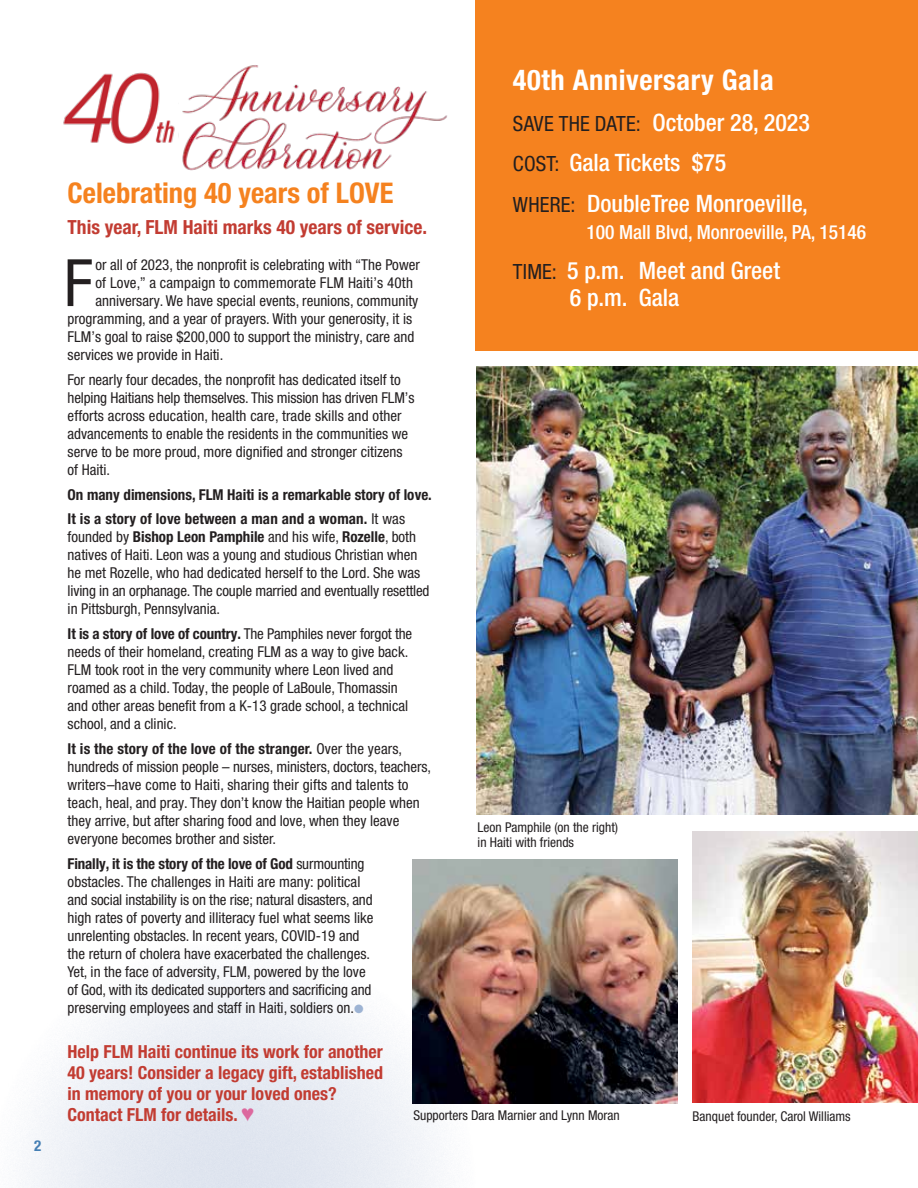
<style>
.page{position:relative;width:918px;height:1188px;background:#fff}
.page>*{position:absolute;margin:0;border:0;box-sizing:border-box;transform-origin:0 0}
.t1{font:condensed 65.4px "Helvetica Neue LT Pro";color:#231f20}
.t2{font:700 condensed 28.5px "Helvetica Neue LT Pro";color:#f5821f}
.t3{font:700 condensed 28.5px "Helvetica Neue LT Pro";letter-spacing:.02em;color:#fff}
.t4{font:500 condensed 24px/40.5px "Helvetica Neue LT Pro";color:#fff}
.t5{font:700 condensed 19.5px "Helvetica Neue LT Pro";color:#c23c32}
.t6{font:500 condensed 19.5px "Helvetica Neue LT Pro";color:#fff}
.t7{font:700 condensed 18px/21px "Helvetica Neue LT Pro";color:#c23c32}
.t8{font:condensed 15px/18px "Helvetica Neue LT Pro";color:#231f20}
.t9{font:700 condensed 15px/24.8px "Helvetica Neue LT Pro";color:#231f20}
.t10{font:700 condensed 15px "Helvetica Neue LT Pro";color:#457fb4}
.t11{font:condensed 13.5px/15px "Helvetica Neue LT Pro";color:#231f20}
.s1{font-weight:400;font-size:21px;color:#231f20}
.s2{font-weight:400}
.s3{font-weight:700}
.s4{color:#9db3d3}
.s5{color:#dc689e}
</style>
<div class="page">
<svg style="left:20px;top:934px;width:424px;height:254px;fill:#f0f3f7"></svg>
<div style="left:475px;top:0;width:443px;height:351px;background:#f5821f"></div>
<img style="left:63px;top:72px;width:116px;height:72px">
<img style="left:182px;top:65px;width:265px;height:106px">
<img style="left:477px;top:366px;width:441px;height:448px">
<img style="left:413px;top:860px;width:265px;height:244px">
<img style="left:692px;top:832px;width:226px;height:271px">
<p class="t10" style="left:34px;top:1137px;width:9px">2</p>
<h2 class="t3" style="left:513px;top:63px;width:262px">40th Anniversary Gala</h2>
<h3 class="t4" style="left:513px;top:102px;width:299px"><span class="s1">SAVE THE DATE:</span> October 28, 2023<br><span class="s1">COST:</span> Gala Tickets $75<br><span class="s1">WHERE:</span> DoubleTree Monroeville,</h3>
<h3 class="t6" style="left:586px;top:220px;width:281px">100 Mall Blvd, Monroeville, PA, 15146</h3>
<h3 class="t4" style="left:570px;top:257px;width:212px;line-height:27px;text-indent:-57px"><span class="s1">TIME:</span> 5 p.m. Meet and Greet<br>6 p.m. Gala</h3>
<h2 class="t2" style="left:68px;top:175px;width:327px">Celebrating 40 years of LOVE</h2>
<h3 class="t5" style="left:68px;top:215px;width:361px">This year, FLM Haiti marks 40 years of service.</h3>
<h1 class="t1" style="left:64px;top:244px;width:31px">F</h1>
<p class="t8" style="left:95px;top:256px;width:326px">or all of 2023, the nonprofit is celebrating with “The Power</p>
<p class="t8" style="left:95px;top:274px;width:319px">of Love,” a campaign to commemorate FLM Haiti’s 40th</p>
<p class="t8" style="left:95px;top:292px;width:324px">anniversary. We have special events, reunions, community</p>
<p class="t8" style="left:68px;top:310px;width:346px">programming, and a year of prayers. With your generosity, it is</p>
<p class="t8" style="left:68px;top:328px;width:348px">FLM’s goal to raise $200,000 to support the ministry, care and</p>
<p class="t8" style="left:68px;top:346px;width:157px">services we provide in Haiti.</p>
<p class="t8" style="left:68px;top:370px;width:348px">For nearly four decades, the nonprofit has dedicated itself to helping Haitians help themselves. This mission has driven FLM’s efforts across education, health care, trade skills and other advancements to enable the residents in the communities we serve to be more proud, more dignified and stronger citizens of Haiti.</p>
<p class="t9" style="left:68px;top:482px;width:366px">On many dimensions, FLM Haiti is a remarkable story of love.<br>It is a story of love between a man and a woman. <span class="s2">It was</span></p>
<p class="t8" style="left:68px;top:528px;width:363px">founded by <span class="s3">Bishop Leon Pamphile</span> and his wife, <span class="s3">Rozelle</span>, both natives of Haiti. Leon was a young and studious Christian when he met Rozelle, who had dedicated herself to the Lord. She was living in an orphanage. The couple married and eventually resettled in Pittsburgh, Pennsylvania.</p>
<p class="t8" style="left:68px;top:625px;width:346px"><span class="s3">It is a story of love of country.</span> The Pamphiles never forgot the needs of their homeland, creating FLM as a way to give back.<br>FLM took root in the very community where Leon lived and roamed as a child. Today, the people of LaBoule, Thomassin and other areas benefit from a K-13 grade school, a technical school, and a clinic.</p>
<p class="t8" style="left:68px;top:739px;width:365px"><span class="s3">It is the story of the love of the stranger.</span> Over the years, hundreds of mission people – nurses, ministers, doctors, teachers, writers–have come to Haiti, sharing their gifts and talents to teach, heal, and pray. They don’t know the Haitian people when they arrive, but after sharing food and love, when they leave everyone becomes brother and sister.</p>
<p class="t8" style="left:68px;top:854px;width:307px"><span class="s3">Finally, it is the story of the love of God</span> surmounting obstacles. The challenges in Haiti are many: political and social instability is on the rise; natural disasters, and high rates of poverty and illiteracy fuel what seems like unrelenting obstacles. In recent years, COVID-19 and the return of cholera have exacerbated the challenges.<br>Yet, in the face of adversity, FLM, powered by the love of God, with its dedicated supporters and sacrificing and preserving employees and staff in Haiti, soldiers on.<span class="s4">●</span></p>
<p class="t7" style="left:68px;top:1041px;width:317px">Help FLM Haiti continue its work for another 40 years! Consider a legacy gift, established in memory of you or your loved ones?<br>Contact FLM for details. <span class="s5">♥</span></p>
<p class="t11" style="left:478px;top:820px;width:142px">Leon Pamphile (on the right) in Haiti with friends</p>
<p class="t11" style="left:413px;top:1108px;width:208px">Supporters Dara Marnier and Lynn Moran</p>
<p class="t11" style="left:693px;top:1109px;width:160px">Banquet founder, Carol Williams</p>
</div>
